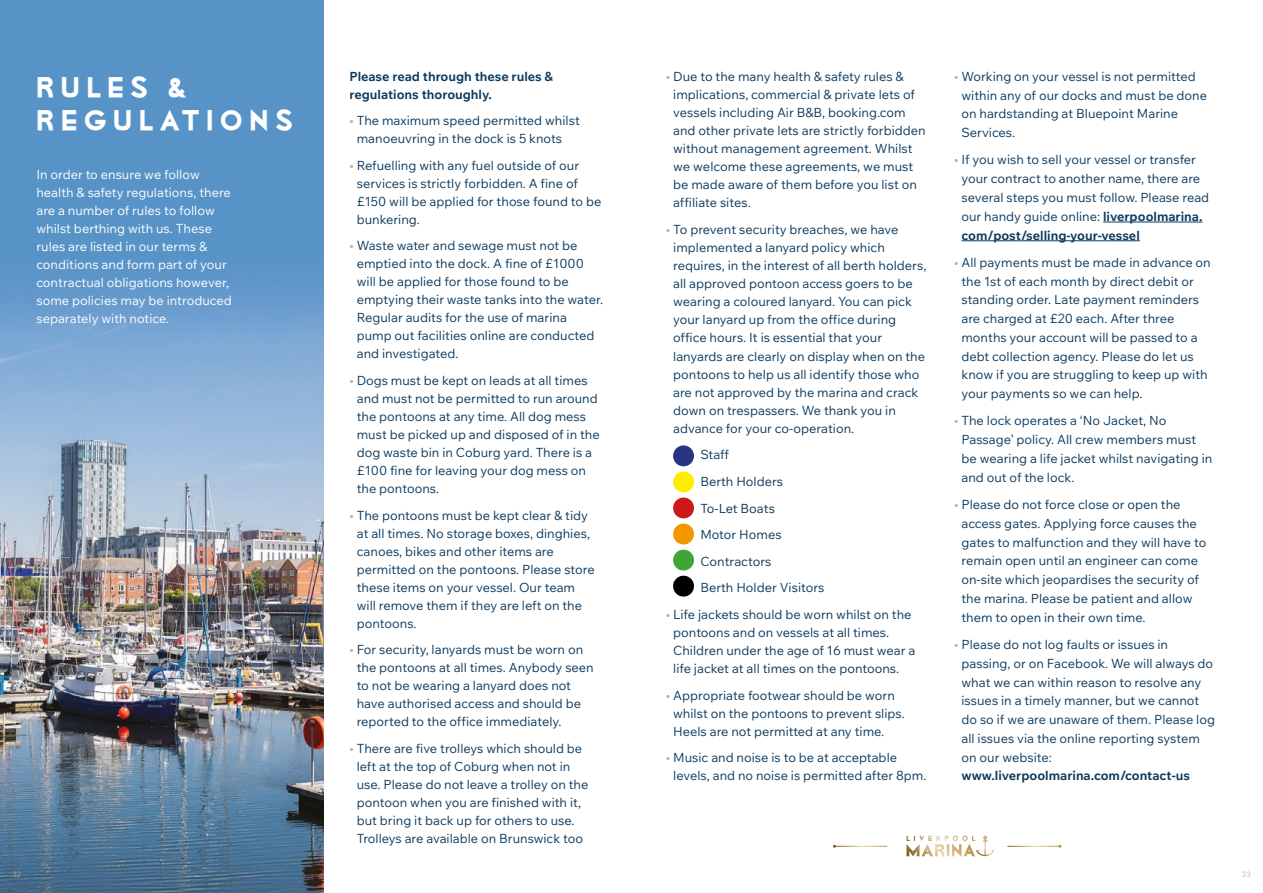
<style>
.page{position:relative;width:1263px;height:893px;background:#fff}
.page>*{position:absolute;margin:0;border:0;box-sizing:border-box;transform-origin:0 0}
.t1{font:27.15px/33px "Lionel Classic";letter-spacing:.22em;color:#fff}
.t2{font:12.75px/18px "Wix Madefor Text";color:#0c3a5e}
.t3{font:12.75px/18px "Wix Madefor Text";color:#fff}
.t4{font:700 12.75px/18px "Wix Madefor Text";color:#0c3a5e}
.t5{font:7.5px "Wix Madefor Text";color:#caae7c}
.s1{color:#caae7c}
.s2{font-weight:700}
</style>
<div class="page">
<img style="left:0;top:332px;width:324px;height:561px">
<div style="left:0;top:0;width:324px;height:332px;background:#5793c7"></div>
<hr style="left:1103px;top:222px;width:99px;height:1px;background:#0c3a5e">
<hr style="left:961px;top:240px;width:179px;height:1px;background:#0c3a5e">
<svg style="left:906px;top:836px;width:88px;height:21px"></svg>
<div style="left:673px;top:445px;width:21px;height:21px;background:#283583;border-radius:50%"></div>
<div style="left:673px;top:471px;width:21px;height:21px;background:#ffed00;border-radius:50%"></div>
<div style="left:673px;top:497px;width:21px;height:21px;background:#cd1719;border-radius:50%"></div>
<div style="left:673px;top:524px;width:21px;height:20px;background:#f49600;border-radius:50%"></div>
<div style="left:673px;top:550px;width:21px;height:21px;background:#3fa535;border-radius:50%"></div>
<div style="left:673px;top:576px;width:21px;height:21px;background:#000;border-radius:50%"></div>
<h1 class="t1" style="left:36px;top:72px;width:258px">RULES &amp;<br>REGULATIONS</h1>
<p class="t4" style="left:349px;top:66px;width:205px">Please read through these rules &amp; regulations thoroughly.</p>
<p class="t2" style="left:357px;top:111px;width:225px;text-indent:-7px"><span class="s1">•</span> The maximum speed permitted whilst manoeuvring in the dock is 5 knots</p>
<p class="t2" style="left:357px;top:156px;width:246px;text-indent:-7px"><span class="s1">•</span> Refuelling with any fuel outside of our services is strictly forbidden. A fine of £150 will be applied for those found to be bunkering.</p>
<p class="t2" style="left:357px;top:236px;width:248px;text-indent:-7px"><span class="s1">•</span> Waste water and sewage must not be emptied into the dock. A fine of £1000 will be applied for those found to be emptying their waste tanks into the water.<br>Regular audits for the use of marina pump out facilities online are conducted and investigated.</p>
<p class="t2" style="left:357px;top:371px;width:245px;text-indent:-7px"><span class="s1">•</span> Dogs must be kept on leads at all times and must not be permitted to run around the pontoons at any time. All dog mess must be picked up and disposed of in the dog waste bin in Coburg yard. There is a £100 fine for leaving your dog mess on the pontoons.</p>
<p class="t2" style="left:357px;top:505px;width:239px;text-indent:-7px"><span class="s1">•</span> The pontoons must be kept clear &amp; tidy at all times. No storage boxes, dinghies, canoes, bikes and other items are permitted on the pontoons. Please store these items on your vessel. Our team will remove them if they are left on the pontoons.</p>
<p class="t2" style="left:357px;top:640px;width:239px;text-indent:-7px"><span class="s1">•</span> For security, lanyards must be worn on the pontoons at all times. Anybody seen to not be wearing a lanyard does not have authorised access and should be reported to the office immediately.</p>
<p class="t2" style="left:357px;top:738px;width:233px;text-indent:-7px"><span class="s1">•</span> There are five trolleys which should be left at the top of Coburg when not in use. Please do not leave a trolley on the pontoon when you are finished with it, but bring it back up for others to use.<br>Trolleys are available on Brunswick too</p>
<p class="t3" style="left:36px;top:165px;width:197px">In order to ensure we follow health &amp; safety regulations, there are a number of rules to follow whilst berthing with us. These rules are listed in our terms &amp; conditions and form part of your contractual obligations however, some policies may be introduced separately with notice.</p>
<p class="t2" style="left:673px;top:67px;width:254px;text-indent:-7px"><span class="s1">•</span> Due to the many health &amp; safety rules &amp; implications, commercial &amp; private lets of vessels including Air B&amp;B, booking.com and other private lets are strictly forbidden without management agreement. Whilst we welcome these agreements, we must be made aware of them before you list on affiliate sites.</p>
<p class="t2" style="left:673px;top:220px;width:255px;text-indent:-7px"><span class="s1">•</span> To prevent security breaches, we have implemented a lanyard policy which requires, in the interest of all berth holders, all approved pontoon access goers to be wearing a coloured lanyard. You can pick your lanyard up from the office during office hours. It is essential that your lanyards are clearly on display when on the pontoons to help us all identify those who are not approved by the marina and crack down on trespassers. We thank you in advance for your co-operation.</p>
<p class="t2" style="left:700px;top:441px;width:126px;line-height:26.5px">Staff<br>Berth Holders<br>To-Let Boats<br>Motor Homes<br>Contractors<br>Berth Holder Visitors</p>
<p class="t2" style="left:673px;top:604px;width:244px;text-indent:-7px"><span class="s1">•</span> Life jackets should be worn whilst on the pontoons and on vessels at all times.<br>Children under the age of 16 must wear a life jacket at all times on the pontoons.</p>
<p class="t2" style="left:673px;top:685px;width:233px;text-indent:-7px"><span class="s1">•</span> Appropriate footwear should be worn whilst on the pontoons to prevent slips.<br>Heels are not permitted at any time.</p>
<p class="t2" style="left:673px;top:748px;width:255px;text-indent:-7px"><span class="s1">•</span> Music and noise is to be at acceptable levels, and no noise is permitted after 8pm.</p>
<p class="t2" style="left:961px;top:66px;width:247px;line-height:18.8px;text-indent:-7px"><span class="s1">•</span> Working on your vessel is not permitted within any of our docks and must be done on hardstanding at Bluepoint Marine<br>Services.</p>
<p class="t2" style="left:961px;top:150px;width:249px;line-height:18.8px;text-indent:-7px"><span class="s1">•</span> If you wish to sell your vessel or transfer your contract to another name, there are several steps you must follow. Please read our handy guide online: <span class="s2">liverpoolmarina. com/post/selling-your-vessel</span></p>
<p class="t2" style="left:961px;top:252px;width:251px;line-height:18.8px;text-indent:-7px"><span class="s1">•</span> All payments must be made in advance on the 1st of each month by direct debit or standing order. Late payment reminders are charged at £20 each. After three months your account will be passed to a debt collection agency. Please do let us know if you are struggling to keep up with your payments so we can help.</p>
<p class="t2" style="left:961px;top:411px;width:252px;line-height:18.8px;text-indent:-7px"><span class="s1">•</span> The lock operates a ‘No Jacket, No Passage’ policy. All crew members must be wearing a life jacket whilst navigating in and out of the lock.</p>
<p class="t2" style="left:961px;top:494px;width:246px;line-height:18.8px;text-indent:-7px"><span class="s1">•</span> Please do not force close or open the access gates. Applying force causes the gates to malfunction and they will have to remain open until an engineer can come on-site which jeopardises the security of the marina. Please be patient and allow them to open in their own time.</p>
<p class="t2" style="left:961px;top:634px;width:255px;line-height:18.8px;text-indent:-7px"><span class="s1">•</span> Please do not log faults or issues in passing, or on Facebook. We will always do what we can within reason to resolve any issues in a timely manner, but we cannot do so if we are unaware of them. Please log all issues via the online reporting system on our website:</p>
<p class="t4" style="left:961px;top:766px;width:230px">www.liverpoolmarina.com/contact-us</p>
<p class="t5" style="left:12px;top:869px;width:10px">32</p>
<p class="t5" style="left:1242px;top:869px;width:10px">33</p>
</div>
